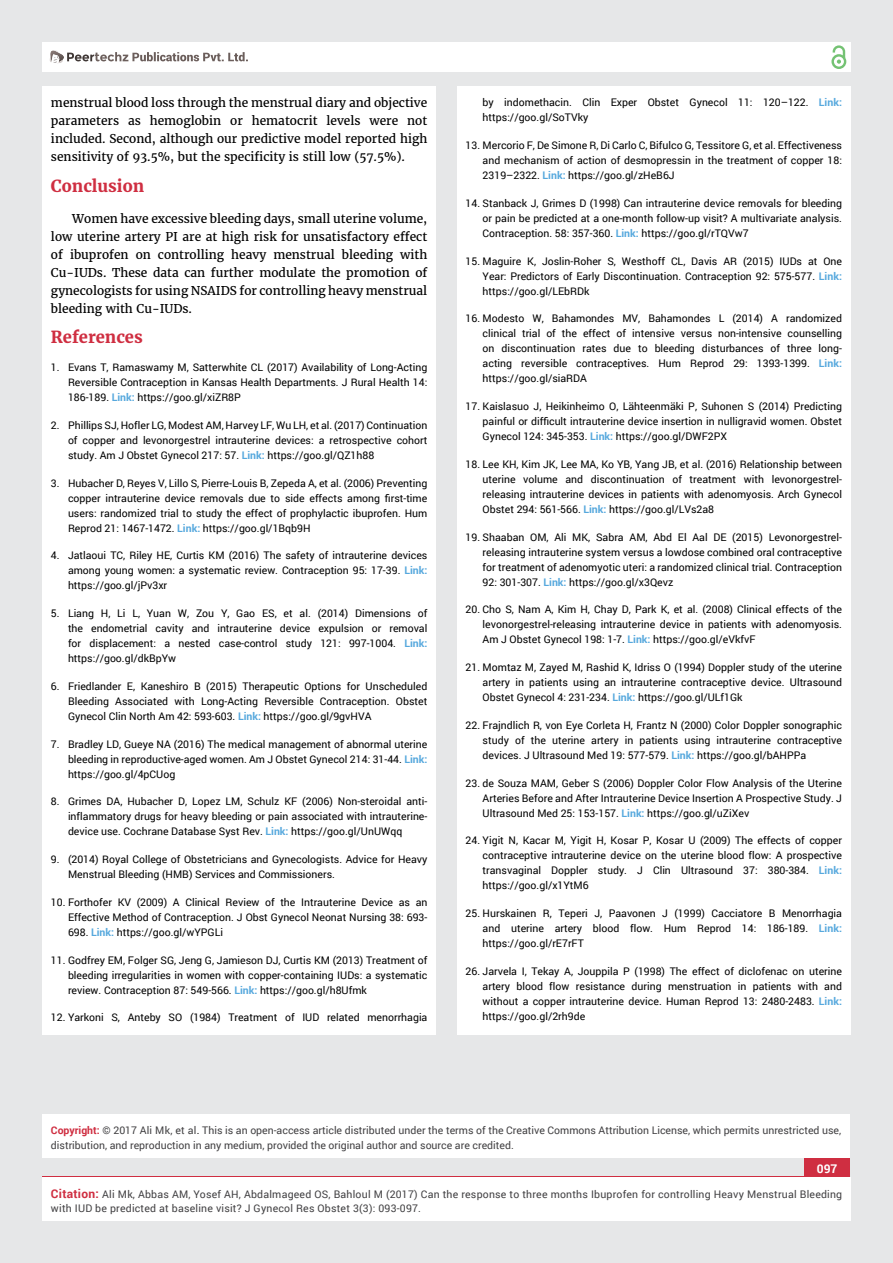
<style>
.page{position:relative;width:893px;height:1263px;background:#e6e7e8}
.page>*{position:absolute;margin:0;border:0;box-sizing:border-box;transform-origin:0 0}
.t1{font:700 16.5px "Merriweather";color:#cf2e41}
.t2{font:12px/18px "Merriweather";color:#000;text-align:justify}
.t3{font:700 12px "Roboto";color:#fff}
.t4{font:10.5px/15px "Roboto";color:#000;text-align:justify}
.t5{font:10.5px/15px "Roboto";color:#414042}
.t6{font:10.5px/13.5px "Roboto";letter-spacing:.02em;color:#414042}
.s1{font-weight:700;color:#56a8dd}
.s2{font-weight:700;color:#cf2e41}
.s3{color:#0e0e0e}
.s4{font-weight:700;font-size:12px;color:#cf2e41}
</style>
<div class="page">
<div style="left:42px;top:43px;width:808px;height:29px;background:#fff"></div>
<div style="left:831px;top:54px;width:15px;height:15px;border:2px solid #74c273;border-radius:50%"></div>
<svg style="left:831px;top:45px;width:15px;height:19px"></svg>
<div style="left:804px;top:1157px;width:46px;height:43px;background:#cf2e41"></div>
<svg style="left:49px;top:50px;width:199px;height:14px"></svg>
<div style="left:42px;top:1177px;width:809px;height:43px;background:#fff"></div>
<div style="left:42px;top:1115px;width:808px;height:43px;background:#fff"></div>
<div style="left:42px;top:87px;width:394px;height:948px;background:#fff"></div>
<div style="left:457px;top:87px;width:393px;height:948px;background:#fff"></div>
<p class="t2" style="left:51px;top:94px;width:378px">menstrual blood loss through the menstrual diary and objective parameters as hemoglobin or hematocrit levels were not included. Second, although our predictive model reported high sensitivity of 93.5%, but the specificity is still low (57.5%).</p>
<h1 class="t1" style="left:51px;top:176px;width:95px">Conclusion</h1>
<p class="t2" style="left:51px;top:209px;width:378px;text-indent:21px">Women have excessive bleeding days, small uterine volume, low uterine artery PI are at high risk for unsatisfactory effect of ibuprofen on controlling heavy menstrual bleeding with Cu-IUDs. These data can further modulate the promotion of gynecologists for using NSAIDS for controlling heavy menstrual bleeding with Cu-IUDs.</p>
<h1 class="t1" style="left:51px;top:327px;width:93px">References</h1>
<p class="t4" style="left:68px;top:360px;width:361px;text-indent:-17px">1. Evans T, Ramaswamy M, Satterwhite CL (2017) Availability of Long-Acting Reversible Contraception in Kansas Health Departments. J Rural Health 14:<br>186-189. <span class="s1">Link:</span> https://goo.gl/xiZR8P</p>
<p class="t4" style="left:68px;top:417px;width:361px;text-indent:-17px">2. Phillips SJ, Hofler LG, Modest AM, Harvey LF, Wu LH, et al. (2017) Continuation of copper and levonorgestrel intrauterine devices: a retrospective cohort study. Am J Obstet Gynecol 217: 57. <span class="s1">Link:</span> https://goo.gl/QZ1h88</p>
<p class="t4" style="left:68px;top:475px;width:361px;text-indent:-17px">3. Hubacher D, Reyes V, Lillo S, Pierre-Louis B, Zepeda A, et al. (2006) Preventing copper intrauterine device removals due to side effects among first-time users: randomized trial to study the effect of prophylactic ibuprofen. Hum Reprod 21: 1467-1472. <span class="s1">Link:</span> https://goo.gl/1Bqb9H</p>
<p class="t4" style="left:68px;top:548px;width:361px;text-indent:-17px">4. Jatlaoui TC, Riley HE, Curtis KM (2016) The safety of intrauterine devices among young women: a systematic review. Contraception 95: 17-39. <span class="s1">Link: </span>https://goo.gl/jPv3xr</p>
<p class="t4" style="left:68px;top:606px;width:361px;text-indent:-17px">5. Liang H, Li L, Yuan W, Zou Y, Gao ES, et al. (2014) Dimensions of the endometrial cavity and intrauterine device expulsion or removal for displacement: a nested case-control study 121: 997-1004. <span class="s1">Link: </span>https://goo.gl/dkBpYw</p>
<p class="t4" style="left:68px;top:678px;width:361px;text-indent:-17px">6. Friedlander E, Kaneshiro B (2015) Therapeutic Options for Unscheduled Bleeding Associated with Long-Acting Reversible Contraception. Obstet Gynecol Clin North Am 42: 593-603. <span class="s1">Link:</span> https://goo.gl/9gvHVA</p>
<p class="t4" style="left:68px;top:736px;width:361px;text-indent:-17px">7. Bradley LD, Gueye NA (2016) The medical management of abnormal uterine bleeding in reproductive-aged women. Am J Obstet Gynecol 214: 31-44. <span class="s1">Link: </span>https://goo.gl/4pCUog</p>
<p class="t4" style="left:68px;top:794px;width:361px;text-indent:-17px">8. Grimes DA, Hubacher D, Lopez LM, Schulz KF (2006) Non-steroidal anti&shy;inflammatory drugs for heavy bleeding or pain associated with intrauterine&shy;device use. Cochrane Database Syst Rev. <span class="s1">Link:</span> https://goo.gl/UnUWqq</p>
<p class="t4" style="left:68px;top:852px;width:361px;text-indent:-17px">9. (2014) Royal College of Obstetricians and Gynecologists. Advice for Heavy<br>Menstrual Bleeding (HMB) Services and Commissioners.</p>
<p class="t4" style="left:68px;top:894px;width:361px;text-indent:-17px">10. Forthofer KV (2009) A Clinical Review of the Intrauterine Device as an Effective Method of Contraception. J Obst Gynecol Neonat Nursing 38: 693- 698. <span class="s1">Link:</span> https://goo.gl/wYPGLi</p>
<p class="t4" style="left:68px;top:952px;width:361px;text-indent:-17px">11. Godfrey EM, Folger SG, Jeng G, Jamieson DJ, Curtis KM (2013) Treatment of bleeding irregularities in women with copper-containing IUDs: a systematic review. Contraception 87: 549-566. <span class="s1">Link:</span> https://goo.gl/h8Ufmk</p>
<p class="t4" style="left:51px;top:1010px;width:378px">12. Yarkoni S, Anteby SO (1984) Treatment of IUD related menorrhagia</p>
<p class="t4" style="left:483px;top:95px;width:361px">by indomethacin. Clin Exper Obstet Gynecol 11: 120–122. <span class="s1">Link: </span>https://goo.gl/SoTVky</p>
<p class="t4" style="left:483px;top:137px;width:361px;text-indent:-17px">13. Mercorio F, De Simone R, Di Carlo C, Bifulco G, Tessitore G, et al. Effectiveness and mechanism of action of desmopressin in the treatment of copper 18:<br>2319–2322. <span class="s1">Link:</span> https://goo.gl/zHeB6J</p>
<p class="t4" style="left:483px;top:195px;width:361px;text-indent:-17px">14. Stanback J, Grimes D (1998) Can intrauterine device removals for bleeding or pain be predicted at a one-month follow-up visit? A multivariate analysis.<br>Contraception. 58: 357-360. <span class="s1">Link:</span> https://goo.gl/rTQVw7</p>
<p class="t4" style="left:483px;top:253px;width:361px;text-indent:-17px">15. Maguire K, Joslin-Roher S, Westhoff CL, Davis AR (2015) IUDs at One Year: Predictors of Early Discontinuation. Contraception 92: 575-577. <span class="s1">Link: </span>https://goo.gl/LEbRDk</p>
<p class="t4" style="left:483px;top:311px;width:361px;text-indent:-17px">16. Modesto W, Bahamondes MV, Bahamondes L (2014) A randomized clinical trial of the effect of intensive versus non-intensive counselling on discontinuation rates due to bleeding disturbances of three long&shy;acting reversible contraceptives. Hum Reprod 29: 1393-1399. <span class="s1">Link: </span>https://goo.gl/siaRDA</p>
<p class="t4" style="left:483px;top:398px;width:361px;text-indent:-17px">17. Kaislasuo J, Heikinheimo O, Lähteenmäki P, Suhonen S (2014) Predicting painful or difficult intrauterine device insertion in nulligravid women. Obstet Gynecol 124: 345-353. <span class="s1">Link:</span> https://goo.gl/DWF2PX</p>
<p class="t4" style="left:483px;top:456px;width:361px;text-indent:-17px">18. Lee KH, Kim JK, Lee MA, Ko YB, Yang JB, et al. (2016) Relationship between uterine volume and discontinuation of treatment with levonorgestrel&shy;releasing intrauterine devices in patients with adenomyosis. Arch Gynecol Obstet 294: 561-566. <span class="s1">Link:</span> https://goo.gl/LVs2a8</p>
<p class="t4" style="left:483px;top:529px;width:361px;text-indent:-17px">19. Shaaban OM, Ali MK, Sabra AM, Abd El Aal DE (2015) Levonorgestrel&shy;releasing intrauterine system versus a lowdose combined oral contraceptive for treatment of adenomyotic uteri: a randomized clinical trial. Contraception 92: 301-307. <span class="s1">Link:</span> https://goo.gl/x3Qevz</p>
<p class="t4" style="left:483px;top:602px;width:361px;text-indent:-17px">20. Cho S, Nam A, Kim H, Chay D, Park K, et al. (2008) Clinical effects of the levonorgestrel-releasing intrauterine device in patients with adenomyosis.<br>Am J Obstet Gynecol 198: 1-7. <span class="s1">Link:</span> https://goo.gl/eVkfvF</p>
<p class="t4" style="left:483px;top:659px;width:361px;text-indent:-17px">21. Momtaz M, Zayed M, Rashid K, Idriss O (1994) Doppler study of the uterine artery in patients using an intrauterine contraceptive device. Ultrasound Obstet Gynecol 4: 231-234. <span class="s1">Link:</span> https://goo.gl/ULf1Gk</p>
<p class="t4" style="left:483px;top:717px;width:361px;text-indent:-17px">22. Frajndlich R, von Eye Corleta H, Frantz N (2000) Color Doppler sonographic study of the uterine artery in patients using intrauterine contraceptive devices. J Ultrasound Med 19: 577-579. <span class="s1">Link:</span> https://goo.gl/bAHPPa</p>
<p class="t4" style="left:483px;top:775px;width:361px;text-indent:-17px">23. de Souza MAM, Geber S (2006) Doppler Color Flow Analysis of the Uterine Arteries Before and After Intrauterine Device Insertion A Prospective Study. J Ultrasound Med 25: 153-157. <span class="s1">Link:</span> https://goo.gl/uZiXev</p>
<p class="t4" style="left:483px;top:833px;width:361px;text-indent:-17px">24. Yigit N, Kacar M, Yigit H, Kosar P, Kosar U (2009) The effects of copper contraceptive intrauterine device on the uterine blood flow: A prospective transvaginal Doppler study. J Clin Ultrasound 37: 380-384. <span class="s1">Link: </span>https://goo.gl/x1YtM6</p>
<p class="t4" style="left:483px;top:906px;width:361px;text-indent:-17px">25. Hurskainen R, Teperi J, Paavonen J (1999) Cacciatore B Menorrhagia and uterine artery blood flow. Hum Reprod 14: 186-189. <span class="s1">Link: </span>https://goo.gl/rE7rFT</p>
<p class="t4" style="left:483px;top:963px;width:361px;text-indent:-17px">26. Jarvela I, Tekay A, Jouppila P (1998) The effect of diclofenac on uterine artery blood flow resistance during menstruation in patients with and without a copper intrauterine device. Human Reprod 13: 2480-2483. <span class="s1">Link: </span>https://goo.gl/2rh9de</p>
<p class="t5" style="left:51px;top:1123px;width:792px"><span class="s2">Copyright:</span> © 2017 Ali Mk, et al<span class="s3">.</span> This is an open-access article distributed under the terms of the Creative Commons Attribution License, which permits unrestricted use, distribution, and reproduction in any medium, provided the original author and source are credited.</p>
<p class="t3" style="left:817px;top:1161px;width:22px">097</p>
<p class="t6" style="left:51px;top:1188px;width:793px"><span class="s4">Citation:</span> Ali Mk, Abbas AM, Yosef AH, Abdalmageed OS, Bahloul M (2017) Can the response to three months Ibuprofen for controlling Heavy Menstrual Bleeding with IUD be predicted at baseline visit? J Gynecol Res Obstet 3(3): 093-097.</p>
</div>
